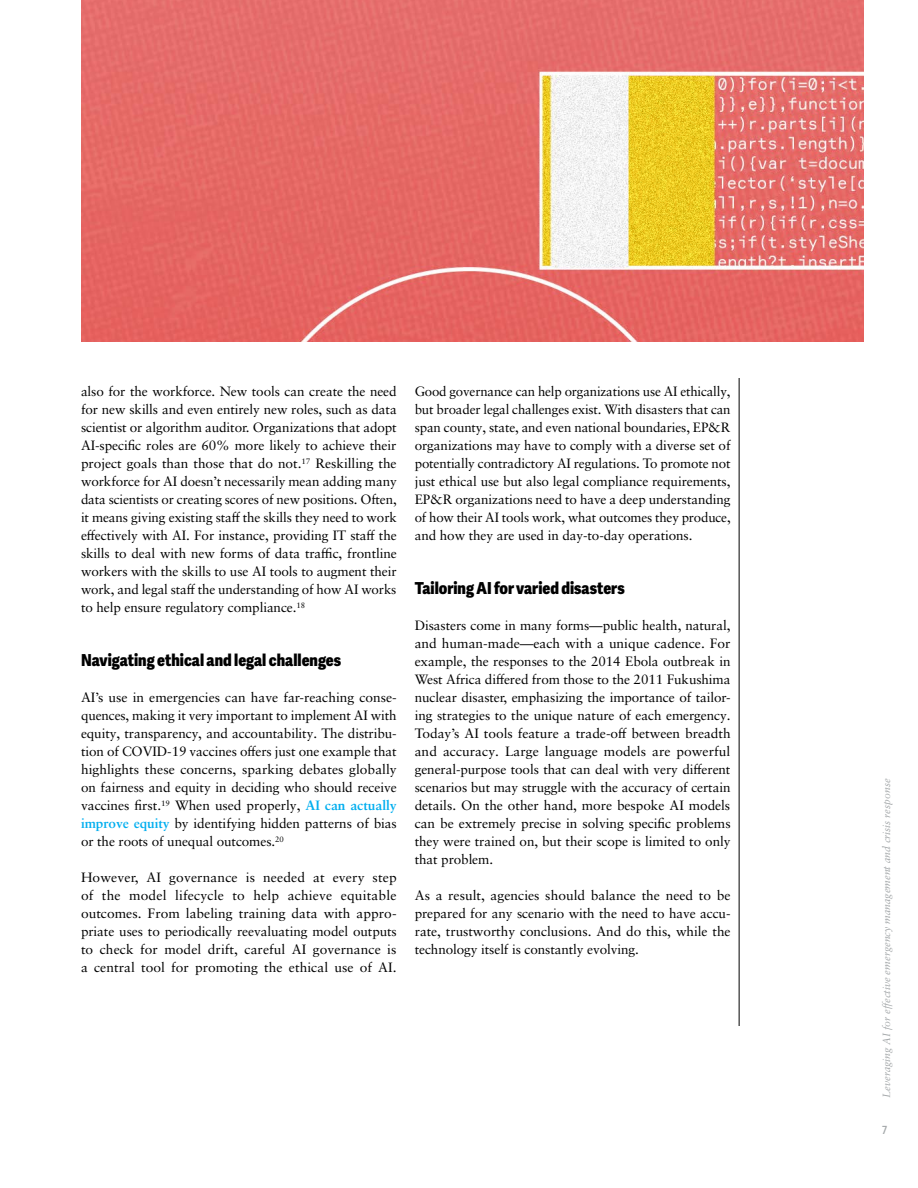
<style>
.page{position:relative;width:918px;height:1188px;background:#fff}
.page>*{position:absolute;margin:0;border:0;box-sizing:border-box;transform-origin:0 0}
.t1{font:800 16.5px "Adelle Sans Cnd";color:#000}
.t2{font:13.5px/18px "Sabon LT Pro";letter-spacing:-.005em;color:#000;text-align:justify}
.t3{font:600 11.25px "Adelle Sans Cnd";color:#a3a7a9}
.t4{font:italic 10.5px "Sabon LT Pro";color:#a3a7a9}
.s1{font-weight:700;color:#00aeef}
</style>
<div class="page">
<hr style="left:739px;top:378px;width:1px;height:648px;background:#000">
<img style="left:81px;top:0;width:783px;height:342px">
<p class="t2" style="left:81px;top:382px;width:317px">also for the workforce. New tools can create the need for new skills and even entirely new roles, such as data scientist or algorithm auditor. Organizations that adopt AI-specific roles are 60% more likely to achieve their project goals than those that do not.<sup>17</sup> Reskilling the workforce for AI doesn’t necessarily mean adding many data scientists or creating scores of new positions. Often, it means giving existing staff the skills they need to work effectively with AI. For instance, providing IT staff the skills to deal with new forms of data traffic, frontline workers with the skills to use AI tools to augment their work, and legal staff the understanding of how AI works to help ensure regulatory compliance.<sup>18</sup></p>
<p class="t1" style="left:81px;top:650px;width:262px">Navigating ethical and legal challenges</p>
<p class="t2" style="left:81px;top:688px;width:317px">AI’s use in emergencies can have far-reaching conse&shy;quences, making it very important to implement AI with equity, transparency, and accountability. The distribu&shy;tion of COVID-19 vaccines offers just one example that highlights these concerns, sparking debates globally on fairness and equity in deciding who should receive vaccines first.<sup>19</sup> When used properly, <span class="s1">AI can actually improve equity</span> by identifying hidden patterns of bias or the roots of unequal outcomes.<sup>20</sup></p>
<p class="t2" style="left:81px;top:868px;width:317px">However, AI governance is needed at every step of the model lifecycle to help achieve equitable outcomes. From labeling training data with appro&shy;priate uses to periodically reevaluating model outputs to check for model drift, careful AI governance is a central tool for promoting the ethical use of AI.</p>
<p class="t2" style="left:415px;top:382px;width:317px">Good governance can help organizations use AI ethically, but broader legal challenges exist. With disasters that can span county, state, and even national boundaries, EP&amp;R organizations may have to comply with a diverse set of potentially contradictory AI regulations. To promote not just ethical use but also legal compliance requirements, EP&amp;R organizations need to have a deep understanding of how their AI tools work, what outcomes they produce, and how they are used in day-to-day operations.</p>
<p class="t1" style="left:415px;top:578px;width:212px">Tailoring AI for varied disasters</p>
<p class="t2" style="left:415px;top:616px;width:317px">Disasters come in many forms—public health, natural, and human-made—each with a unique cadence. For example, the responses to the 2014 Ebola outbreak in West Africa differed from those to the 2011 Fukushima nuclear disaster, emphasizing the importance of tailor&shy;ing strategies to the unique nature of each emergency.<br>Today’s AI tools feature a trade-off between breadth and accuracy. Large language models are powerful general-purpose tools that can deal with very different scenarios but may struggle with the accuracy of certain details. On the other hand, more bespoke AI models can be extremely precise in solving specific problems they were trained on, but their scope is limited to only that problem.</p>
<p class="t2" style="left:415px;top:886px;width:317px">As a result, agencies should balance the need to be prepared for any scenario with the need to have accu&shy;rate, trustworthy conclusions. And do this, while the technology itself is constantly evolving.</p>
<p class="t4" style="left:880px;top:1098px;width:321px;rotate:-90deg">Leveraging AI for effective emergency management and crisis response</p>
<p class="t3" style="left:882px;top:1123px;width:6px">7</p>
</div>
